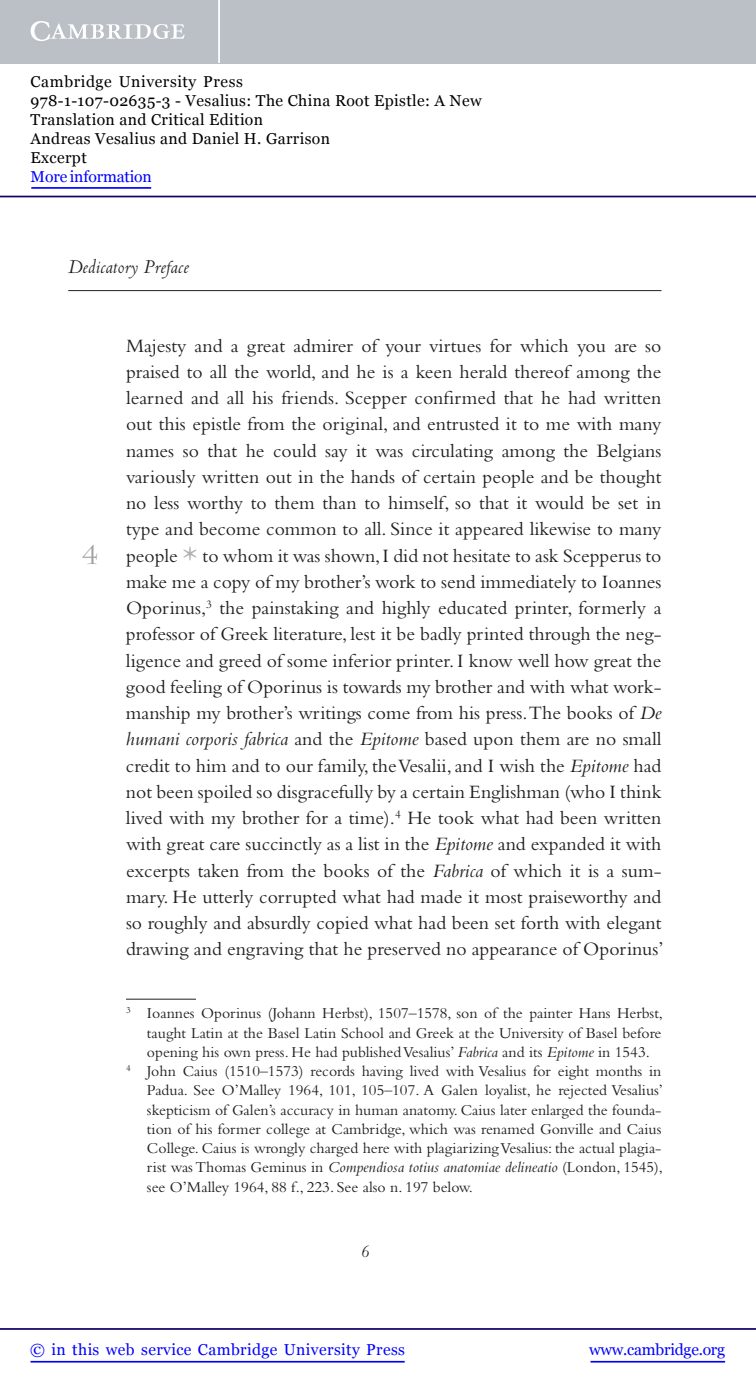
<style>
.page{position:relative;width:756px;height:1388px;background:#fff}
.page>*{position:absolute;margin:0;border:0;box-sizing:border-box;transform-origin:0 0}
.t1{font:26.25px "Charlemagne Std";color:#9d9fa2}
.t2{font:italic 21px "Centaur MT Std";letter-spacing:.01em;color:#231f20}
.t3{font:19.6px/26.2px "Bembo Std";color:#231f20;text-align:justify}
.t4{font:italic 18.38px "Centaur MT Std";color:#231f20}
.t5{font:15.75px "Bembo Std";color:#231f20}
.t6{font:15.75px/18.9px "Georgia";letter-spacing:.025em;color:#000}
.t7{font:15.75px "Georgia";letter-spacing:.025em;color:#00f}
.t8{font:15.75px "Georgia";letter-spacing:-.015em;color:#00f}
.t9{font:15.75px "Georgia";letter-spacing:-.01em;color:#00f}
.s1{font-family:"Adobe Garamond Pro";font-size:40.25px;color:#b0b1b5}
.s2{font-style:italic}
</style>
<div class="page">
<hr style="left:68px;top:290px;width:594px;height:1px;background:#231f20">
<hr style="left:126px;top:999px;width:70px;height:1px;background:#231f20">
<hr style="left:591px;top:1361px;width:134px;height:1px;background:#00f">
<hr style="left:0;top:1328px;width:756px;height:2px;background:#150666">
<hr style="left:31px;top:1361px;width:374px;height:1px;background:#00f">
<div style="left:0;top:0;width:756px;height:63px;background:#bac0c6"></div>
<svg style="left:31px;top:21px;width:154px;height:20px"></svg>
<hr style="left:218px;top:0;width:2px;height:63px;background:#fff">
<hr style="left:0;top:196px;width:756px;height:1px;background:#150666">
<hr style="left:31px;top:187px;width:120px;height:2px;background:#00f">
<p class="t6" style="left:31px;top:73px;width:453px">Cambridge University Press<br>978-1-107-02635-3 - Vesalius: The China Root Epistle: A New Translation and Critical Edition<br>Andreas Vesalius and Daniel H. Garrison<br>Excerpt</p>
<p class="t9" style="left:31px;top:167px;width:123px">More information</p>
<p class="t2" style="left:68px;top:258px;width:122px">Dedicatory Preface</p>
<h1 class="t1" style="left:82px;top:539px;width:18px">4</h1>
<p class="t3" style="left:126px;top:334px;width:539px">Majesty and a great admirer of your virtues for which you are so praised to all the world, and he is a keen herald thereof among the learned and all his friends. Scepper confirmed that he had written out this epistle from the original, and entrusted it to me with many names so that he could say it was circulating among the Belgians variously written out in the hands of certain people and be thought no less worthy to them than to himself, so that it would be set in type and become common to all. Since it appeared likewise to many people <span class="s1">*</span> to whom it was shown, I did not hesitate to ask Scepperus to make me a copy of my brother’s work to send immediately to Ioannes Oporinus, <sup>3</sup> the painstaking and highly educated printer, formerly a professor of Greek literature, lest it be badly printed through the neg&shy;ligence and greed of some inferior printer. I know well how great the good feeling of Oporinus is towards my brother and with what work&shy;manship my brother’s writings come from his press. The books of <span class="s2">De humani corporis fabrica</span> and the <span class="s2">Epitome</span> based upon them are no small credit to him and to our family, the Vesalii, and I wish the <span class="s2">Epitome</span> had not been spoiled so disgracefully by a certain Englishman (who I think lived with my brother for a time). <sup>4</sup> He took what had been written with great care succinctly as a list in the <span class="s2">Epitome</span> and expanded it with excerpts taken from the books of the <span class="s2">Fabrica</span> of which it is a sum&shy;mary. He utterly corrupted what had made it most praiseworthy and so roughly and absurdly copied what had been set forth with elegant drawing and engraving that he preserved no appearance of Oporinus’</p>
<p class="t5" style="left:126px;top:1007px;width:539px"><sup>3</sup> Ioannes Oporinus (Johann Herbst), 1507–1578, son of the painter Hans Herbst,</p>
<p class="t5" style="left:147px;top:1027px;width:516px">taught Latin at the Basel Latin School and Greek at the University of Basel before</p>
<p class="t5" style="left:147px;top:1046px;width:504px">opening his own press. He had published Vesalius’ <span class="s2">Fabrica</span> and its <span class="s2">Epitome</span> in 1543.</p>
<p class="t5" style="left:126px;top:1065px;width:537px"><sup>4</sup> John Caius (1510–1573) records having lived with Vesalius for eight months in</p>
<p class="t5" style="left:147px;top:1084px;width:518px">Padua. See O’Malley 1964 , 101, 105–107. A Galen loyalist, he rejected Vesalius’</p>
<p class="t5" style="left:147px;top:1104px;width:516px">skepticism of Galen’s accuracy in human anatomy. Caius later enlarged the founda-</p>
<p class="t5" style="left:147px;top:1123px;width:516px">tion of his former college at Cambridge, which was renamed Gonville and Caius</p>
<p class="t5" style="left:147px;top:1142px;width:516px">College. Caius is wrongly charged here with plagiarizing Vesalius: the actual plagia-</p>
<p class="t5" style="left:147px;top:1161px;width:518px">rist was Thomas Geminus in <span class="s2">Compendiosa totius anatomiae delineatio</span> (London, 1545),</p>
<p class="t5" style="left:147px;top:1181px;width:327px">see O’Malley 1964 , 88 f., 223. See also n. 197 below.</p>
<p class="t4" style="left:360px;top:1244px;width:10px">6</p>
<p class="t7" style="left:30px;top:1339px;width:376px">© in this web service Cambridge University Press</p>
<p class="t8" style="left:589px;top:1339px;width:137px">www.cambridge.org</p>
</div>
